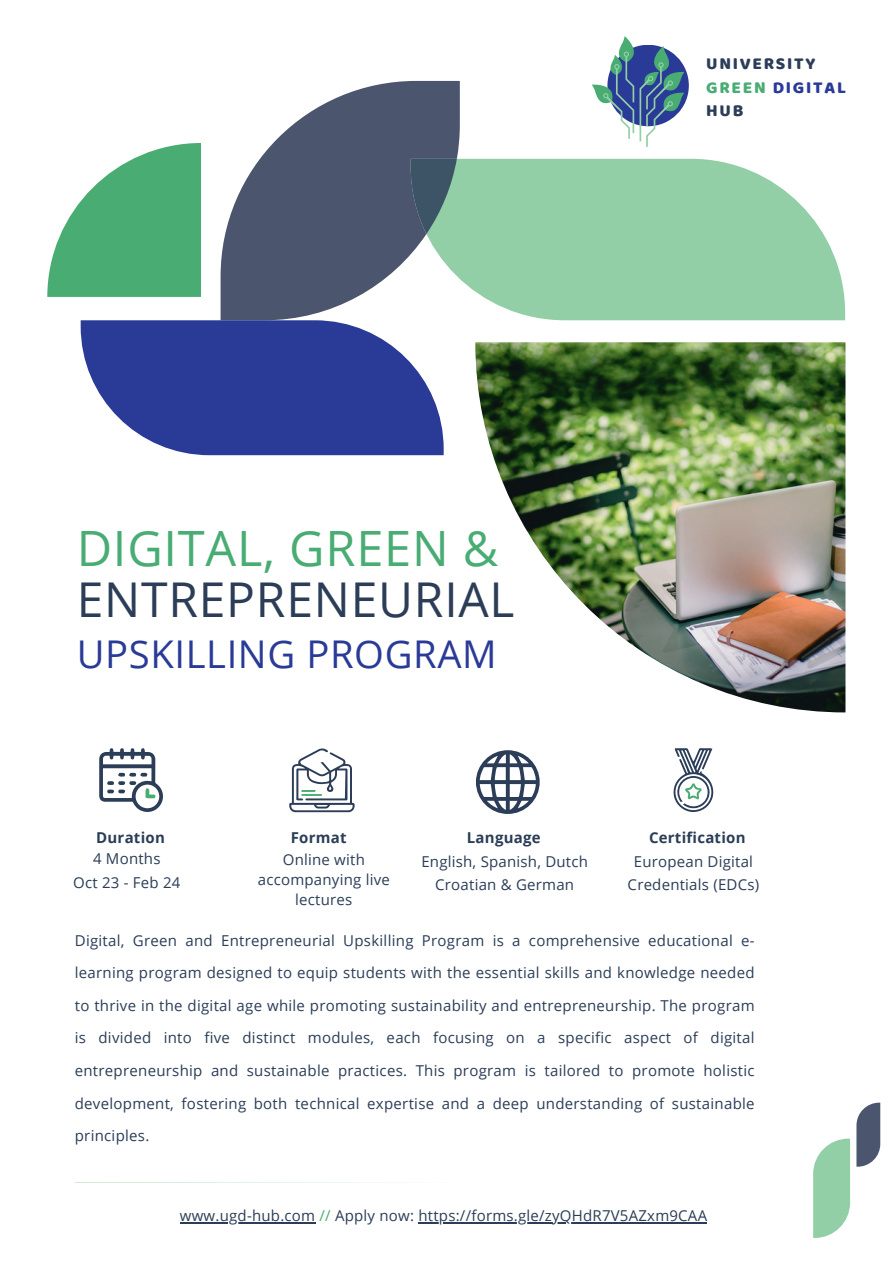
<style>
.page{position:relative;width:893px;height:1264px;background:#fff}
.page>*{position:absolute;margin:0;border:0;box-sizing:border-box;transform-origin:0 0}
.t1{font:48.6px "Open Sans";letter-spacing:.015em;color:#48ac73}
.t2{font:48px "Open Sans";letter-spacing:.015em;color:#2b3d57}
.t3{font:38.25px "Open Sans";letter-spacing:.015em;color:#2a3a97}
.t4{font:17.25px/23.5px "Baloo";letter-spacing:.1em;color:#2b3d57}
.t5{font:15px/32.5px "Open Sans";letter-spacing:.015em;color:#2b3d57;text-align:center}
.t6{font:700 15px "Open Sans";letter-spacing:.015em;color:#2b3d57}
.s1{color:#48ac73}
.s2{color:#2a3a97}
</style>
<div class="page">
<svg style="left:47px;top:143px;width:154px;height:154px"></svg>
<svg style="left:684px;top:66px;width:4px;height:39px"></svg>
<svg style="left:592px;top:36px;width:92px;height:111px"></svg>
<svg style="left:460px;top:159px;width:385px;height:161px;background:#9cd3ae"></svg>
<svg style="left:220px;top:81px;width:240px;height:239px;fill:#4b566e"></svg>
<svg style="left:410px;top:159px;width:47px;height:75px;background:#547578"></svg>
<svg style="left:81px;top:320px;width:362px;height:135px;background:#4856a6"></svg>
<img style="left:475px;top:342px;width:370px;height:370px">
<svg style="left:99px;top:748px;width:64px;height:64px"></svg>
<svg style="left:289px;top:748px;width:65px;height:64px"></svg>
<svg style="left:476px;top:750px;width:63px;height:64px"></svg>
<svg style="left:75px;top:1182px;width:313px;height:1px"></svg>
<svg style="left:673px;top:748px;width:41px;height:64px"></svg>
<svg style="left:813px;top:1138px;width:37px;height:99px;background:#a2d6b3"></svg>
<svg style="left:856px;top:1102px;width:24px;height:64px;background:#687185"></svg>
<hr style="left:180px;top:1222px;width:135px;height:1px;background:#2b3d57">
<hr style="left:418px;top:1222px;width:289px;height:1px;background:#2b3d57">
<p class="t1" style="left:77px;top:514px;width:423px">DIGITAL, GREEN &amp;</p>
<p class="t2" style="left:77px;top:566px;width:439px">ENTREPRENEURIAL</p>
<p class="t3" style="left:77px;top:627px;width:421px">UPSKILLING PROGRAM</p>
<p class="t4" style="left:706px;top:51px;width:141px">UNIVERSITY<br><span class="s1">GREEN</span> <span class="s2">DIGITAL<br></span>HUB</p>
<p class="t6" style="left:96px;top:826px;width:70px">Duration</p>
<p class="t6" style="left:291px;top:826px;width:57px">Format</p>
<p class="t6" style="left:467px;top:826px;width:75px">Language</p>
<p class="t6" style="left:649px;top:826px;width:98px">Certification</p>
<p class="t5" style="left:93px;top:842px;width:69px">4 Months</p>
<p class="t5" style="left:73px;top:865px;width:109px">Oct 23 - Feb 24</p>
<p class="t5" style="left:258px;top:848px;width:134px;line-height:20.2px">Online with accompanying live lectures</p>
<p class="t5" style="left:421px;top:849px;width:168px;line-height:23.5px">English, Spanish, Dutch<br>Croatian &amp; German</p>
<p class="t5" style="left:627px;top:849px;width:133px;line-height:23.5px">European Digital<br>Credentials (EDCs)</p>
<p class="t5" style="left:75px;top:923px;width:681px;text-align:justify">Digital, Green and Entrepreneurial Upskilling Program is a comprehensive educational e&shy;learning program designed to equip students with the essential skills and knowledge needed to thrive in the digital age while promoting sustainability and entrepreneurship. The program is divided into five distinct modules, each focusing on a specific aspect of digital entrepreneurship and sustainable practices. This program is tailored to promote holistic development, fostering both technical expertise and a deep understanding of sustainable principles.</p>
<p class="t5" style="left:180px;top:1198px;width:528px">www.ugd-hub.com <span class="s1">//</span> Apply now: https://forms.gle/zyQHdR7V5AZxm9CAA</p>
</div>
